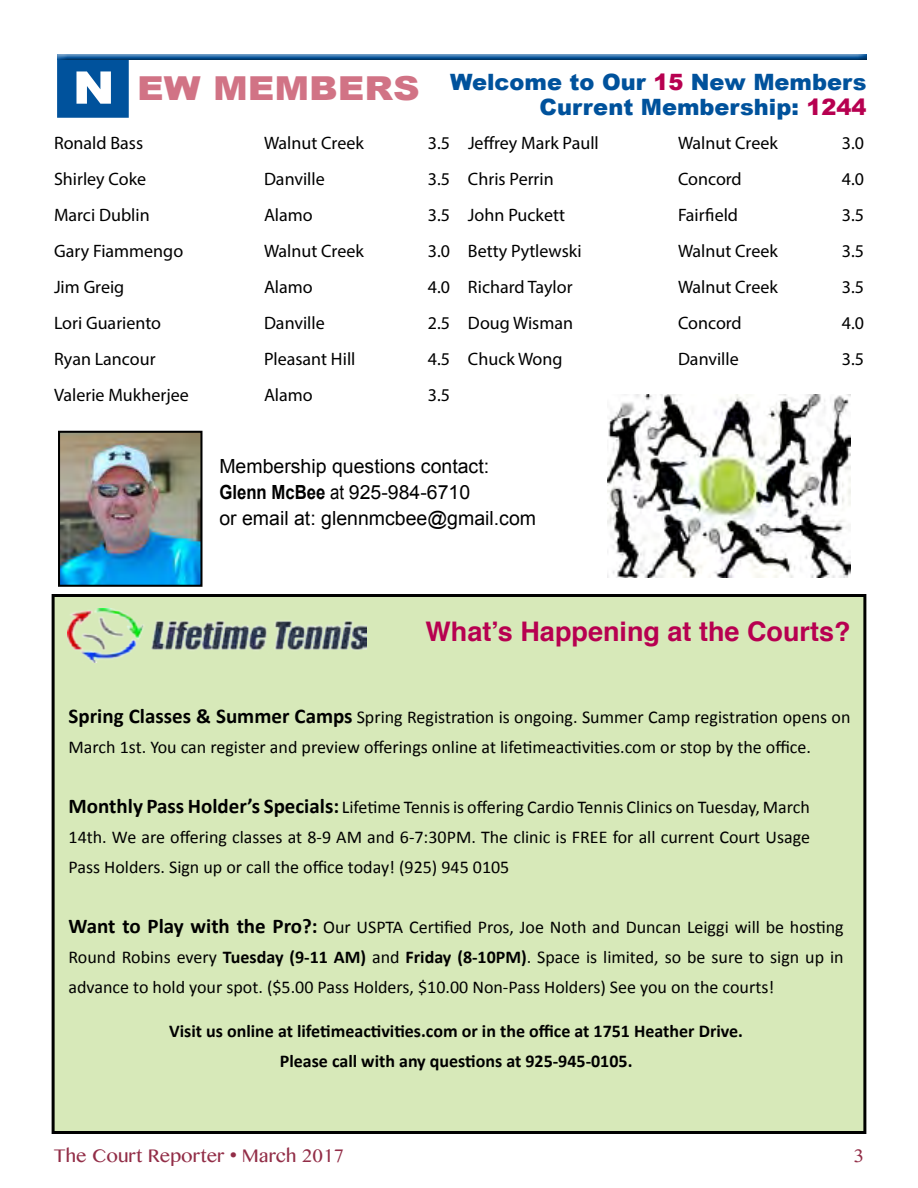
<style>
.page{position:relative;width:918px;height:1188px;background:#fff}
.page>*{position:absolute;margin:0;border:0;box-sizing:border-box;transform-origin:0 0}
.t1{font:700 27px "Helvetica";color:#b70050}
.t2{font:900 22.5px/25.5px "Arial";color:#00529c;text-align:right}
.t3{font:19.5px/26px "Arial";color:#000}
.t4{font:19.5px "Telugu MN";color:#922d47}
.t5{font:18px/30px "Calibri";color:#000;text-align:justify}
.t6{font:18px "Myriad Pro";color:#000}
.t7{font:700 18px/30px "Calibri";color:#000;text-align:center}
.s1{font-size:45px;color:#fff}
.s2{font-size:33px;color:#d17385}
.s3{color:#b70050}
.s4{font-weight:700}
.s5{font-weight:700;font-size:21px}
</style>
<div class="page">
<div style="left:58px;top:58px;width:70px;height:59px;background:#00529c"></div>
<div style="left:57px;top:57px;width:72px;height:61px;border:2px solid #00529c"></div>
<div style="left:52px;top:47px;width:826px;height:15px;background:#000;opacity:.75"></div>
<img style="left:608px;top:395px;width:242px;height:182px">
<img style="left:61px;top:434px;width:139px;height:150px">
<div style="left:58px;top:431px;width:145px;height:156px;border:2px solid #000"></div>
<div style="left:53px;top:596px;width:812px;height:536px;background:#d7e9b9"></div>
<div style="left:52px;top:594px;width:814px;height:540px;border:3px solid #000"></div>
<img style="left:68px;top:608px;width:298px;height:55px">
<p class="t2" style="left:73px;top:68px;width:795px"><span class="s1">N</span> <span class="s2">EW MEMBERS</span> Welcome to Our <span class="s3">15</span> New Members<br>Current Membership: <span class="s3">1244</span></p>
<p class="t6" style="left:54px;top:132px;width:91px">Ronald Bass</p>
<p class="t6" style="left:264px;top:132px;width:101px">Walnut Creek</p>
<p class="t6" style="left:428px;top:132px;width:24px">3.5</p>
<p class="t6" style="left:54px;top:168px;width:94px">Shirley Coke</p>
<p class="t6" style="left:264px;top:168px;width:62px">Danville</p>
<p class="t6" style="left:428px;top:168px;width:24px">3.5</p>
<p class="t6" style="left:54px;top:204px;width:97px">Marci Dublin</p>
<p class="t6" style="left:264px;top:204px;width:50px">Alamo</p>
<p class="t6" style="left:428px;top:204px;width:24px">3.5</p>
<p class="t6" style="left:54px;top:240px;width:131px">Gary Fiammengo</p>
<p class="t6" style="left:264px;top:240px;width:101px">Walnut Creek</p>
<p class="t6" style="left:428px;top:240px;width:24px">3.0</p>
<p class="t6" style="left:54px;top:276px;width:72px">Jim Greig</p>
<p class="t6" style="left:264px;top:276px;width:50px">Alamo</p>
<p class="t6" style="left:428px;top:276px;width:24px">4.0</p>
<p class="t6" style="left:54px;top:312px;width:109px">Lori Guariento</p>
<p class="t6" style="left:264px;top:312px;width:62px">Danville</p>
<p class="t6" style="left:428px;top:312px;width:24px">2.5</p>
<p class="t6" style="left:54px;top:348px;width:103px">Ryan Lancour</p>
<p class="t6" style="left:264px;top:348px;width:93px">Pleasant Hill</p>
<p class="t6" style="left:428px;top:348px;width:24px">4.5</p>
<p class="t6" style="left:54px;top:384px;width:136px">Valerie Mukherjee</p>
<p class="t6" style="left:264px;top:384px;width:50px">Alamo</p>
<p class="t6" style="left:428px;top:384px;width:24px">3.5</p>
<p class="t6" style="left:468px;top:132px;width:132px">Jeffrey Mark Paull</p>
<p class="t6" style="left:678px;top:132px;width:101px">Walnut Creek</p>
<p class="t6" style="left:842px;top:132px;width:24px">3.0</p>
<p class="t6" style="left:468px;top:168px;width:87px">Chris Perrin</p>
<p class="t6" style="left:678px;top:168px;width:65px">Concord</p>
<p class="t6" style="left:842px;top:168px;width:24px">4.0</p>
<p class="t6" style="left:468px;top:204px;width:99px">John Puckett</p>
<p class="t6" style="left:678px;top:204px;width:62px">Fairfield</p>
<p class="t6" style="left:842px;top:204px;width:24px">3.5</p>
<p class="t6" style="left:468px;top:240px;width:115px">Betty Pytlewski</p>
<p class="t6" style="left:678px;top:240px;width:101px">Walnut Creek</p>
<p class="t6" style="left:842px;top:240px;width:24px">3.5</p>
<p class="t6" style="left:468px;top:276px;width:106px">Richard Taylor</p>
<p class="t6" style="left:678px;top:276px;width:101px">Walnut Creek</p>
<p class="t6" style="left:842px;top:276px;width:24px">3.5</p>
<p class="t6" style="left:468px;top:312px;width:107px">Doug Wisman</p>
<p class="t6" style="left:678px;top:312px;width:65px">Concord</p>
<p class="t6" style="left:842px;top:312px;width:24px">4.0</p>
<p class="t6" style="left:468px;top:348px;width:96px">Chuck Wong</p>
<p class="t6" style="left:678px;top:348px;width:62px">Danville</p>
<p class="t6" style="left:842px;top:348px;width:24px">3.5</p>
<p class="t3" style="left:219px;top:454px;width:318px">Membership questions contact:<br><span class="s4">Glenn McBee</span> at 925-984-6710<br>or email at: glennmcbee@gmail.com</p>
<h1 class="t1" style="left:425px;top:610px;width:427px">What’s Happening at the Courts?</h1>
<p class="t5" style="left:69px;top:702px;width:783px"><span class="s5">Spring Classes &amp; Summer Camps</span> Spring Registration is ongoing. Summer Camp registration opens on<br>March 1st. You can register and preview offerings online at lifetimeactivities.com or stop by the office.</p>
<p class="t5" style="left:69px;top:792px;width:743px"><span class="s5">Monthly Pass Holder’s Specials:</span> Lifetime Tennis is offering Cardio Tennis Clinics on Tuesday, March 14th. We are offering classes at 8-9 AM and 6-7:30PM. The clinic is FREE for all current Court Usage Pass Holders. Sign up or call the office today! (925) 945 0105</p>
<p class="t5" style="left:69px;top:912px;width:777px"><span class="s5">Want to Play with the Pro?:</span> Our USPTA Certified Pros, Joe Noth and Duncan Leiggi will be hosting Round Robins every <span class="s4">Tuesday (9-11 AM)</span> and <span class="s4">Friday (8-10PM)</span>. Space is limited, so be sure to sign up in advance to hold your spot. ($5.00 Pass Holders, $10.00 Non-Pass Holders) See you on the courts!</p>
<p class="t7" style="left:169px;top:1016px;width:575px">Visit us online at lifetimeactivities.com or in the office at 1751 Heather Drive.<br>Please call with any questions at 925-945-0105.</p>
<p class="t4" style="left:54px;top:1144px;width:292px">The Court Reporter • March 2017</p>
<p class="t4" style="left:853px;top:1144px;width:12px">3</p>
</div>
